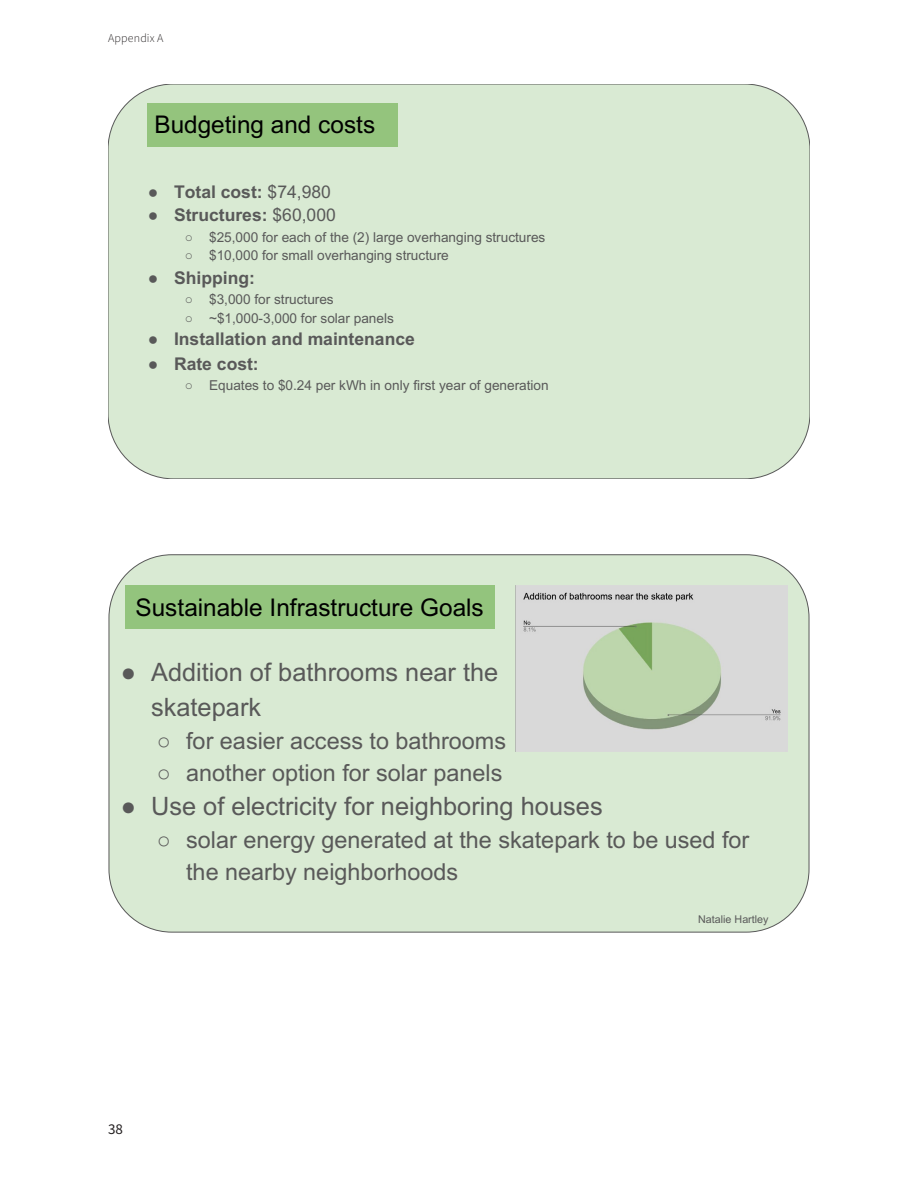
<style>
.page{position:relative;width:918px;height:1188px;background:#fff}
.page>*{position:absolute;margin:0;border:0;box-sizing:border-box;transform-origin:0 0}
.t1{font:25.35px/35.1px "Arial";color:#595959}
.t2{font:24.3px "Arial";color:#000}
.t3{font:23.4px/32.1px "Arial";color:#595959}
.t4{font:700 17.55px "Arial";color:#595959}
.t5{font:15px "Source Sans Pro";color:#231f20}
.t6{font:13.65px "Arial";color:#595959}
.t7{font:300 12px "Source Sans Pro";letter-spacing:.01em;color:#231f20}
.t8{font:10.8px "Arial";color:#595959}
.s1{font-weight:400}
</style>
<div class="page">
<div style="left:108px;top:84px;width:702px;height:395px;background:#d9ead3;border:1px solid #595959;border-radius:66px"></div>
<div style="left:147px;top:103px;width:251px;height:44px;background:#94c47d"></div>
<div style="left:109px;top:555px;width:700px;height:377px;background:#d9ead3;border-radius:63px"></div>
<div style="left:125px;top:585px;width:370px;height:44px;background:#93c47d"></div>
<img style="left:516px;top:585px;width:271px;height:166px">
<p class="t7" style="left:108px;top:30px;width:57px">Appendix A</p>
<p class="t2" style="left:155px;top:108px;width:222px">Budgeting and costs</p>
<p class="t4" style="left:148px;top:179px;width:185px"><span class="s1">●</span> Total cost: <span class="s1">$74,980</span></p>
<p class="t4" style="left:148px;top:203px;width:190px"><span class="s1">●</span> Structures: <span class="s1">$60,000</span></p>
<p class="t6" style="left:185px;top:228px;width:362px">○ $25,000 for each of the (2) large overhanging structures</p>
<p class="t6" style="left:185px;top:246px;width:265px">○ $10,000 for small overhanging structure</p>
<p class="t4" style="left:148px;top:265px;width:109px"><span class="s1">●</span> Shipping:</p>
<p class="t6" style="left:185px;top:290px;width:151px">○ $3,000 for structures</p>
<p class="t6" style="left:185px;top:309px;width:211px">○ ~$1,000-3,000 for solar panels</p>
<p class="t4" style="left:148px;top:327px;width:269px"><span class="s1">●</span> Installation and maintenance</p>
<p class="t4" style="left:148px;top:351px;width:113px"><span class="s1">●</span> Rate cost:</p>
<p class="t6" style="left:185px;top:376px;width:365px">○ Equates to $0.24 per kWh in only first year of generation</p>
<p class="t2" style="left:136px;top:590px;width:350px">Sustainable Infrastructure Goals</p>
<p class="t1" style="left:151px;top:654px;width:349px;text-indent:-30px">● Addition of bathrooms near the skatepark</p>
<p class="t3" style="left:157px;top:724px;width:351px">○ for easier access to bathrooms</p>
<p class="t3" style="left:157px;top:757px;width:347px">○ another option for solar panels</p>
<p class="t1" style="left:121px;top:788px;width:483px">● Use of electricity for neighboring houses</p>
<p class="t3" style="left:186px;top:824px;width:565px;text-indent:-29px">○ solar energy generated at the skatepark to be used for the nearby neighborhoods</p>
<p class="t8" style="left:698px;top:911px;width:72px">Natalie Hartley</p>
<p class="t5" style="left:108px;top:1119px;width:17px">38</p>
</div>
